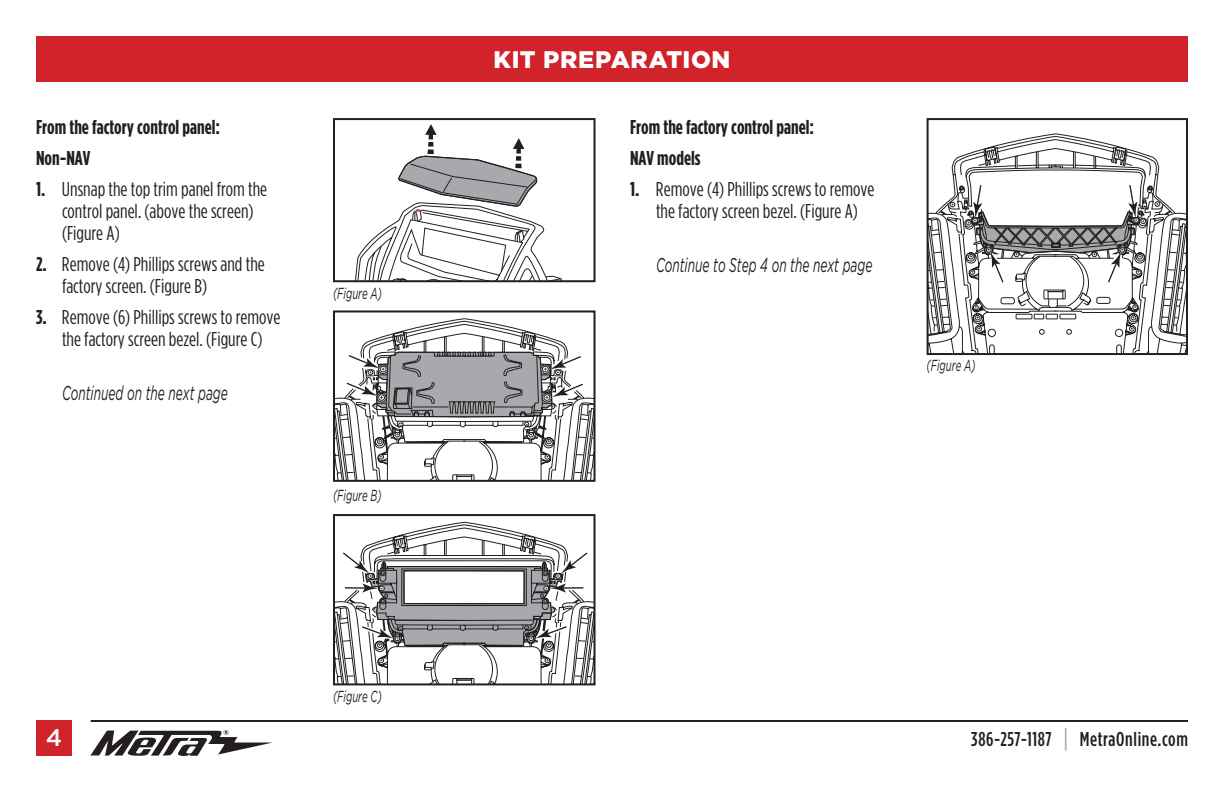
<style>
.page{position:relative;width:1224px;height:792px;background:#fff}
.page>*{position:absolute;margin:0;border:0;box-sizing:border-box;transform-origin:0 0}
.t1{font:900 24px "Gotham";letter-spacing:.025em;color:#fff}
.t2{font:500 24px "Gotham";color:#fff}
.t3{font:20px/22px "Gotham Condensed";color:#231f20}
.t4{font:700 20px/31px "Gotham Condensed";color:#231f20}
.t5{font:italic 20px "Gotham";color:#231f20;scale:.6 1}
.t6{font:500 20px "Gotham Condensed";letter-spacing:.03em;color:#231f20}
.t7{font:italic 16px "Gotham";color:#231f20;scale:.6 1}
.s1{font-weight:700}
.s2{font-size:26px;color:#a8a9ad}
</style>
<div class="page">
<div style="left:36px;top:36px;width:1152px;height:45px;background:#d1232a"></div>
<svg style="left:90px;top:730px;width:183px;height:26px"></svg>
<hr style="left:91px;top:720px;width:1097px;height:2px;background:#231f20">
<div style="left:36px;top:720px;width:36px;height:36px;background:#d1232a"></div>
<svg style="left:1174px;top:211px;width:11px;height:141px"></svg>
<svg style="left:930px;top:133px;width:158px;height:219px"></svg>
<svg style="left:937px;top:139px;width:237px;height:213px"></svg>
<div style="left:927px;top:118px;width:261px;height:237px;border:2px solid #231f20"></div>
<svg style="left:355px;top:124px;width:207px;height:155px"></svg>
<div style="left:333px;top:118px;width:263px;height:164px;border:2px solid #231f20"></div>
<svg style="left:584px;top:397px;width:9px;height:82px"></svg>
<svg style="left:336px;top:318px;width:248px;height:161px"></svg>
<div style="left:333px;top:310px;width:263px;height:172px;border:2px solid #231f20"></div>
<svg style="left:336px;top:521px;width:253px;height:161px"></svg>
<div style="left:333px;top:514px;width:263px;height:171px;border:2px solid #231f20"></div>
<p class="t4" style="left:36px;top:111px;width:186px">From the factory control panel:<br>Non-NAV</p>
<p class="t3" style="left:62px;top:178px;width:207px;text-indent:-26px"><span class="s1">1.</span> Unsnap the top trim panel from the control panel. (above the screen) (Figure A)</p>
<p class="t3" style="left:62px;top:253px;width:204px;text-indent:-26px"><span class="s1">2.</span> Remove (4) Phillips screws and the factory screen. (Figure B)</p>
<p class="t3" style="left:36px;top:306px;width:246px;text-align:center"><span class="s1">3.</span> Remove (6) Phillips screws to remove the factory screen bezel. (Figure C)</p>
<p class="t5" style="left:62px;top:382px;width:278px">Continued on the next page</p>
<p class="t7" style="left:333px;top:285px;width:83px">(Figure A)</p>
<p class="t7" style="left:333px;top:486px;width:83px">(Figure B)</p>
<p class="t7" style="left:333px;top:688px;width:83px">(Figure C)</p>
<p class="t1" style="left:494px;top:46px;width:238px">KIT PREPARATION</p>
<p class="t4" style="left:630px;top:111px;width:186px">From the factory control panel:<br>NAV models</p>
<p class="t3" style="left:630px;top:178px;width:246px;text-align:center"><span class="s1">1.</span> Remove (4) Phillips screws to remove the factory screen bezel. (Figure A)</p>
<p class="t5" style="left:656px;top:254px;width:362px">Continue to Step 4 on the next page</p>
<p class="t7" style="left:927px;top:357px;width:83px">(Figure A)</p>
<p class="t2" style="left:46px;top:723px;width:18px">4</p>
<p class="t6" style="left:971px;top:728px;width:218px">386-257-1187 <span class="s2">|</span> MetraOnline.com</p>
</div>
